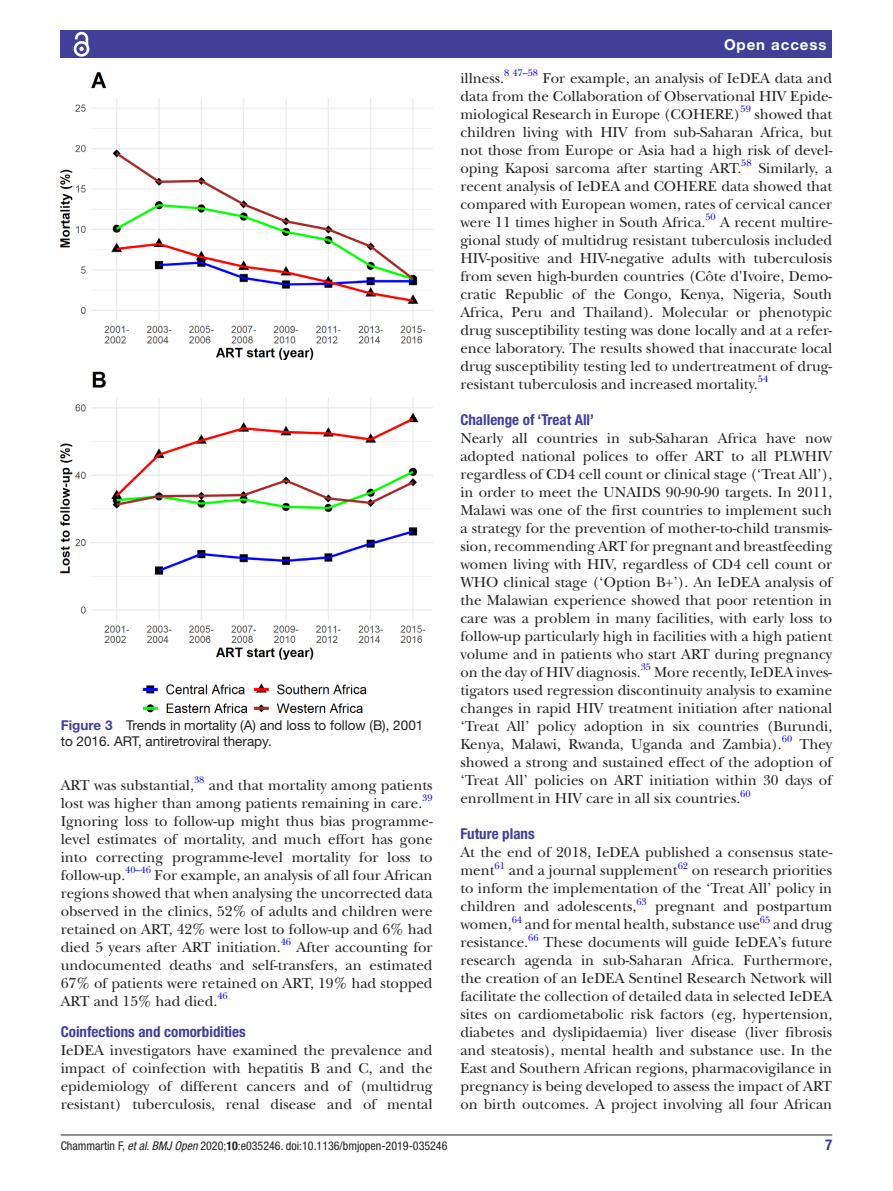
<style>
.page{position:relative;width:893px;height:1191px;background:#fff}
.page>*{position:absolute;margin:0;border:0;box-sizing:border-box;transform-origin:0 0}
.t1{font:15px/18px "New Baskerville";color:#231f20;text-align:justify}
.t2{font:700 condensed 15px "Helvetica Neue LT Std";color:#414099}
.t3{font:700 15px "Helvetica Neue LT Std";letter-spacing:.065em;color:#fff}
.t4{font:13.5px/16.2px "Helvetica Neue LT Std";color:#231f20}
.t5{font:condensed 12px "Helvetica Neue LT Std";color:#231f20}
.t6{font:9.9px "New Baskerville";color:#00f}
.s1{font-weight:700;color:#414099}
.s2{font-style:italic}
.s3{font-weight:700}
</style>
<div class="page">
<hr style="left:61px;top:1134px;width:771px;height:1px;background:#231f20">
<div style="left:61px;top:31px;width:771px;height:27px;background:#414099"></div>
<svg style="left:73px;top:31px;width:17px;height:26px"></svg>
<img style="left:61px;top:73px;width:372px;height:639px">
<p class="t3" style="left:724px;top:35px;width:104px">Open access</p>
<p class="t4" style="left:61px;top:716px;width:364px"><span class="s1">Figure 3</span> Trends in mortality (A) and loss to follow (B), 2001 to 2016. ART, antiretroviral therapy.</p>
<p class="t1" style="left:61px;top:776px;width:135px">ART was substantial,</p>
<p class="t6" style="left:194px;top:774px;width:12px">38</p>
<p class="t1" style="left:61px;top:776px;width:373px;text-indent:148px">and that mortality among patients lost was higher than among patients remaining in care.</p>
<p class="t6" style="left:422px;top:792px;width:12px">39</p>
<p class="t1" style="left:61px;top:812px;width:373px">Ignoring loss to follow-up might thus bias programme&shy;level estimates of mortality, and much effort has gone into correcting programme-level mortality for loss to follow-up.</p>
<p class="t6" style="left:125px;top:864px;width:27px">40–46</p>
<p class="t1" style="left:61px;top:866px;width:373px;text-indent:94px">For example, an analysis of all four African regions showed that when analysing the uncorrected data observed in the clinics, 52% of adults and children were retained on ART, 42% were lost to follow-up and 6% had died 5 years after ART initiation.</p>
<p class="t6" style="left:281px;top:936px;width:12px">46</p>
<p class="t1" style="left:61px;top:938px;width:373px;text-indent:236px">After accounting for undocumented deaths and self-transfers, an estimated 67% of patients were retained on ART, 19% had stopped ART and 15% had died.</p>
<p class="t6" style="left:217px;top:990px;width:12px">46</p>
<p class="t2" style="left:61px;top:1023px;width:187px">Coinfections and comorbidities</p>
<p class="t1" style="left:61px;top:1041px;width:373px">IeDEA investigators have examined the prevalence and impact of coinfection with hepatitis B and C, and the epidemiology of different cancers and of (multidrug resistant) tuberculosis, renal disease and of mental</p>
<p class="t1" style="left:460px;top:69px;width:373px">illness.<sup>8</sup> <sup>47–58</sup> For example, an analysis of IeDEA data and data from the Collaboration of Observational HIV Epide&shy;miological Research in Europe (COHERE)</p>
<p class="t6" style="left:740px;top:103px;width:12px">59</p>
<p class="t1" style="left:460px;top:105px;width:373px;text-indent:294px">showed that children living with HIV from sub-Saharan Africa, but not those from Europe or Asia had a high risk of devel&shy;oping Kaposi sarcoma after starting ART.</p>
<p class="t6" style="left:741px;top:157px;width:12px">58</p>
<p class="t1" style="left:460px;top:159px;width:373px;text-indent:298px">Similarly, a recent analysis of IeDEA and COHERE data showed that compared with European women, rates of cervical cancer were 11 times higher in South Africa.</p>
<p class="t6" style="left:705px;top:211px;width:12px">50</p>
<p class="t1" style="left:460px;top:213px;width:373px;text-indent:260px">A recent multire&shy;gional study of multidrug resistant tuberculosis included HIV-positive and HIV-negative adults with tuberculosis from seven high-burden countries (Côte d'Ivoire, Demo&shy;cratic Republic of the Congo, Kenya, Nigeria, South Africa, Peru and Thailand). Molecular or phenotypic drug susceptibility testing was done locally and at a refer&shy;ence laboratory. The results showed that inaccurate local drug susceptibility testing led to undertreatment of drug&shy;resistant tuberculosis and increased mortality.</p>
<p class="t6" style="left:758px;top:373px;width:12px">54</p>
<p class="t2" style="left:460px;top:411px;width:135px">Challenge of ‘Treat All’</p>
<p class="t1" style="left:460px;top:429px;width:373px">Nearly all countries in sub-Saharan Africa have now adopted national polices to offer ART to all PLWHIV regardless of CD4 cell count or clinical stage (‘Treat All’), in order to meet the UNAIDS 90-90-90 targets. In 2011, Malawi was one of the first countries to implement such a strategy for the prevention of mother-to-child transmis&shy;sion, recommending ART for pregnant and breastfeeding women living with HIV, regardless of CD4 cell count or WHO clinical stage (‘Option B+’). An IeDEA analysis of the Malawian experience showed that poor retention in care was a problem in many facilities, with early loss to follow-up particularly high in facilities with a high patient volume and in patients who start ART during pregnancy on the day of HIV diagnosis.</p>
<p class="t6" style="left:641px;top:661px;width:12px">35</p>
<p class="t1" style="left:460px;top:663px;width:373px;text-indent:194px">More recently, IeDEA inves&shy;tigators used regression discontinuity analysis to examine changes in rapid HIV treatment initiation after national ‘Treat All’ policy adoption in six countries (Burundi, Kenya, Malawi, Rwanda, Uganda and Zambia).</p>
<p class="t6" style="left:782px;top:733px;width:12px">60</p>
<p class="t1" style="left:460px;top:735px;width:373px;text-indent:339px">They showed a strong and sustained effect of the adoption of ‘Treat All’ policies on ART initiation within 30 days of enrollment in HIV care in all six countries.</p>
<p class="t6" style="left:740px;top:787px;width:12px">60</p>
<p class="t2" style="left:460px;top:825px;width:76px">Future plans</p>
<p class="t1" style="left:460px;top:843px;width:373px">At the end of 2018, IeDEA published a consensus state&shy;ment</p>
<p class="t6" style="left:495px;top:859px;width:12px">61</p>
<p class="t1" style="left:509px;top:861px;width:170px">and a journal supplement</p>
<p class="t6" style="left:678px;top:859px;width:12px">62</p>
<p class="t1" style="left:460px;top:861px;width:373px;text-indent:232px">on research priorities to inform the implementation of the ‘Treat All’ policy in children and adolescents,</p>
<p class="t6" style="left:636px;top:895px;width:12px">63</p>
<p class="t1" style="left:655px;top:897px;width:179px">pregnant and postpartum</p>
<p class="t6" style="left:512px;top:913px;width:12px">64</p>
<p class="t1" style="left:525px;top:915px;width:236px">and for mental health, substance use</p>
<p class="t6" style="left:760px;top:913px;width:12px">65</p>
<p class="t1" style="left:773px;top:915px;width:61px">and drug</p>
<p class="t1" style="left:460px;top:933px;width:69px">resistance.</p>
<p class="t6" style="left:528px;top:931px;width:12px">66</p>
<p class="t1" style="left:460px;top:915px;width:53px">women,</p>
<p class="t1" style="left:460px;top:933px;width:373px;text-indent:83px">These documents will guide IeDEA’s future research agenda in sub-Saharan Africa. Furthermore, the creation of an IeDEA Sentinel Research Network will facilitate the collection of detailed data in selected IeDEA sites on cardiometabolic risk factors (eg, hypertension, diabetes and dyslipidaemia) liver disease (liver fibrosis and steatosis), mental health and substance use. In the East and Southern African regions, pharmacovigilance in pregnancy is being developed to assess the impact of ART on birth outcomes. A project involving all four African</p>
<p class="t5" style="left:61px;top:1138px;width:388px">Chammartin F, <span class="s2">et al</span>. <span class="s2">BMJ Open</span> 2020;<span class="s3">10</span>:e035246. doi:10.1136/bmjopen-2019-035246</p>
<p class="t2" style="left:825px;top:1135px;width:9px">7</p>
</div>
